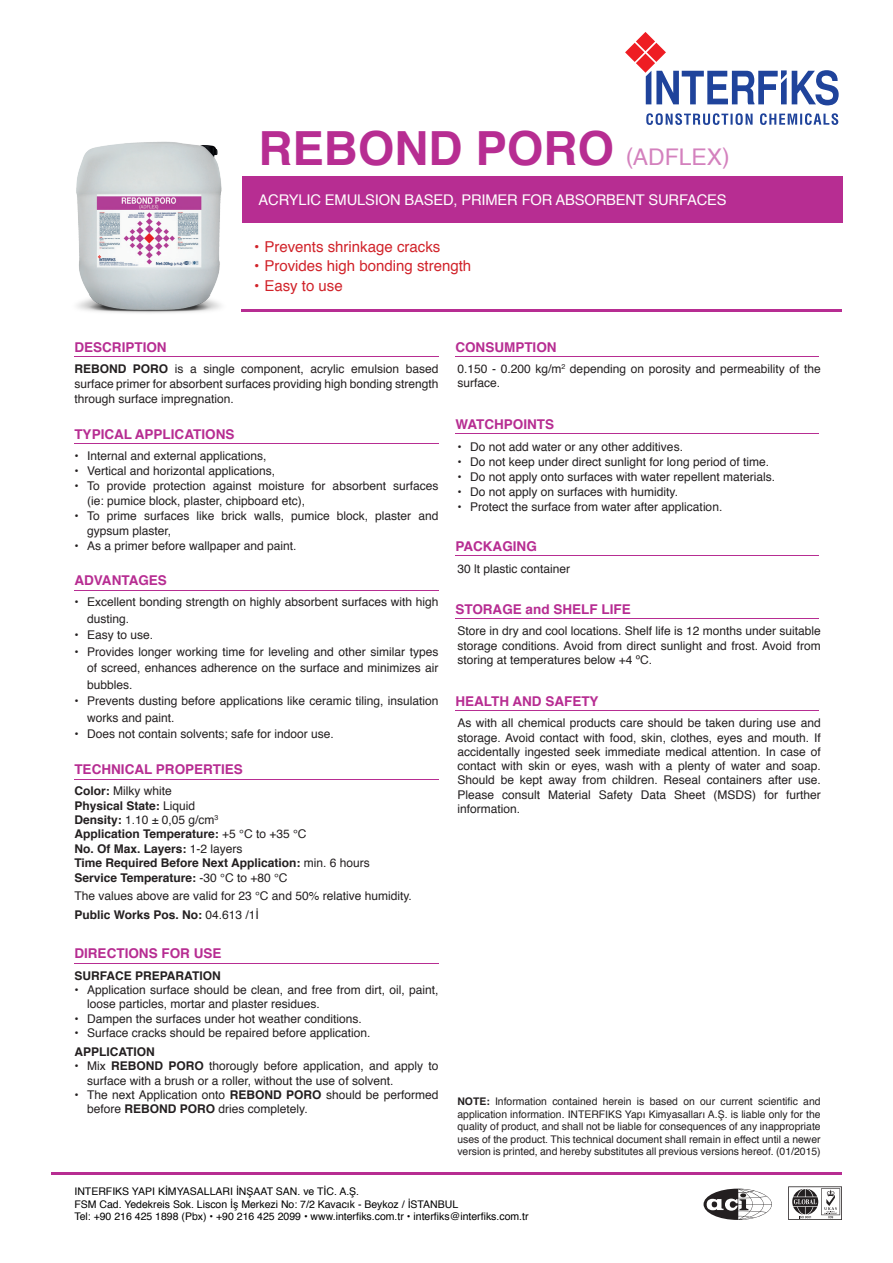
<style>
.page{position:relative;width:893px;height:1263px;background:#fff}
.page>*{position:absolute;margin:0;border:0;box-sizing:border-box;transform-origin:0 0}
.t1{font:700 47.1px "Helvetica";color:#b72d92}
.t2{font:15px "Helvetica";color:#d1232a}
.t3{font:14.7px "Helvetica";letter-spacing:-.01em;color:#fff}
.t4{font:700 13.5px "Helvetica";color:#b72d92}
.t5{font:12px/14.2px "Helvetica";color:#231f20}
.t6{font:700 12px/14.4px "Helvetica";color:#231f20}
.t7{font:10.5px/12.6px "Helvetica";color:#231f20;text-align:justify}
.t8{font:10.5px/12.6px "Helvetica";color:#000}
.s1{font-weight:400;font-size:22.95px}
.s2{font-weight:700}
.s3{font-weight:400}
</style>
<div class="page">
<hr style="left:242px;top:309px;width:600px;height:2px;background:#b72d92">
<hr style="left:51px;top:1172px;width:791px;height:2px;background:#b72d92">
<hr style="left:74px;top:356px;width:364px;height:1px;background:#b72d92">
<hr style="left:74px;top:443px;width:364px;height:1px;background:#b72d92">
<hr style="left:74px;top:590px;width:364px;height:1px;background:#b72d92">
<hr style="left:74px;top:779px;width:364px;height:1px;background:#b72d92">
<hr style="left:74px;top:963px;width:364px;height:1px;background:#b72d92">
<hr style="left:455px;top:356px;width:364px;height:1px;background:#b72d92">
<hr style="left:455px;top:433px;width:364px;height:1px;background:#b72d92">
<hr style="left:455px;top:555px;width:364px;height:1px;background:#b72d92">
<hr style="left:455px;top:618px;width:364px;height:1px;background:#b72d92">
<hr style="left:455px;top:710px;width:364px;height:1px;background:#b72d92">
<svg style="left:788px;top:1186px;width:54px;height:34px"></svg>
<svg style="left:703px;top:1188px;width:69px;height:32px"></svg>
<div style="left:242px;top:176px;width:601px;height:47px;background:#b72d92"></div>
<img style="left:76px;top:141px;width:146px;height:172px">
<svg style="left:625px;top:32px;width:214px;height:73px"></svg>
<svg style="left:646px;top:113px;width:192px;height:12px"></svg>
<h1 class="t1" style="left:259px;top:110px;width:473px">REBOND PORO <span class="s1">(ADFLEX)</span></h1>
<p class="t3" style="left:259px;top:188px;width:470px">ACRYLIC EMULSION BASED, PRIMER FOR ABSORBENT SURFACES</p>
<p class="t4" style="left:74px;top:336px;width:94px">DESCRIPTION</p>
<p class="t2" style="left:254px;top:235px;width:188px">• Prevents shrinkage cracks</p>
<p class="t2" style="left:254px;top:254px;width:219px">• Provides high bonding strength</p>
<p class="t2" style="left:254px;top:274px;width:90px">• Easy to use</p>
<p class="t4" style="left:455px;top:336px;width:103px">CONSUMPTION</p>
<p class="t5" style="left:74px;top:362px;width:365px;line-height:15px;text-align:justify"><span class="s2">REBOND PORO</span> is a single component, acrylic emulsion based surface primer for absorbent surfaces providing high bonding strength through surface impregnation.</p>
<p class="t5" style="left:457px;top:362px;width:365px">0.150 - 0.200 kg/m<sup>2</sup> depending on porosity and permeability of the surface.</p>
<p class="t5" style="left:457px;top:440px;width:227px">• Do not add water or any other additives.</p>
<p class="t5" style="left:457px;top:455px;width:313px">• Do not keep under direct sunlight for long period of time.</p>
<p class="t5" style="left:457px;top:470px;width:319px">• Do not apply onto surfaces with water repellent materials.</p>
<p class="t5" style="left:457px;top:485px;width:222px">• Do not apply on surfaces with humidity.</p>
<p class="t5" style="left:457px;top:500px;width:266px">• Protect the surface from water after application.</p>
<p class="t4" style="left:455px;top:414px;width:100px">WATCHPOINTS</p>
<p class="t4" style="left:74px;top:423px;width:161px">TYPICAL APPLICATIONS</p>
<p class="t5" style="left:74px;top:449px;width:194px">• Internal and external applications,</p>
<p class="t5" style="left:74px;top:464px;width:202px">• Vertical and horizontal applications,</p>
<p class="t5" style="left:87px;top:479px;width:353px;line-height:15px;text-indent:-13px">• To provide protection against moisture for absorbent surfaces (ie: pumice block, plaster, chipboard etc),</p>
<p class="t5" style="left:87px;top:509px;width:353px;line-height:15px;text-indent:-13px">• To prime surfaces like brick walls, pumice block, plaster and gypsum plaster,</p>
<p class="t5" style="left:74px;top:539px;width:224px">• As a primer before wallpaper and paint.</p>
<p class="t4" style="left:455px;top:536px;width:83px">PACKAGING</p>
<p class="t4" style="left:74px;top:569px;width:94px">ADVANTAGES</p>
<p class="t5" style="left:87px;top:594px;width:353px;line-height:16.5px;text-indent:-13px">• Excellent bonding strength on highly absorbent surfaces with high dusting.</p>
<p class="t5" style="left:74px;top:628px;width:80px">• Easy to use.</p>
<p class="t5" style="left:87px;top:644px;width:353px;line-height:16.5px;text-align:justify;text-indent:-13px">• Provides longer working time for leveling and other similar types of screed, enhances adherence on the surface and minimizes air bubbles.</p>
<p class="t5" style="left:87px;top:693px;width:353px;line-height:16.5px;text-indent:-13px">• Prevents dusting before applications like ceramic tiling, insulation works and paint.</p>
<p class="t5" style="left:74px;top:727px;width:261px">• Does not contain solvents; safe for indoor use.</p>
<p class="t4" style="left:74px;top:758px;width:170px">TECHNICAL PROPERTIES</p>
<p class="t6" style="left:74px;top:784px;width:297px">Color: <span class="s3">Milky white<br></span>Physical State: <span class="s3">Liquid<br></span>Density: <span class="s3">1.10 ± 0,05 g/cm</span><sup>3<br></sup>Application Temperature: <span class="s3">+5 °C to +35 °C<br></span>No. Of Max. Layers: <span class="s3">1-2 layers<br></span>Time Required Before Next Application: <span class="s3">min. 6 hours<br></span>Service Temperature: <span class="s3">-30 °C to +80 °C</span></p>
<p class="t5" style="left:74px;top:887px;width:339px;line-height:18.6px">The values above are valid for 23 °C and 50% relative humidity.<br><span class="s2">Public Works Pos. No:</span> 04.613 /1İ</p>
<p class="t4" style="left:74px;top:943px;width:149px">DIRECTIONS FOR USE</p>
<p class="t6" style="left:74px;top:968px;width:148px">SURFACE PREPARATION</p>
<p class="t5" style="left:87px;top:983px;width:353px;text-indent:-13px">• Application surface should be clean, and free from dirt, oil, paint, loose particles, mortar and plaster residues.</p>
<p class="t5" style="left:74px;top:1012px;width:289px">• Dampen the surfaces under hot weather conditions.</p>
<p class="t5" style="left:74px;top:1026px;width:298px">• Surface cracks should be repaired before application.</p>
<p class="t6" style="left:74px;top:1044px;width:82px">APPLICATION</p>
<p class="t5" style="left:87px;top:1059px;width:353px;text-indent:-13px">• Mix <span class="s2">REBOND PORO</span> thorougly before application, and apply to surface with a brush or a roller, without the use of solvent.</p>
<p class="t5" style="left:87px;top:1088px;width:353px;text-indent:-13px">• The next Application onto <span class="s2">REBOND PORO</span> should be performed before <span class="s2">REBOND PORO</span> dries completely.</p>
<p class="t5" style="left:457px;top:562px;width:114px">30 lt plastic container</p>
<p class="t4" style="left:455px;top:598px;width:177px">STORAGE and SHELF LIFE</p>
<p class="t5" style="left:457px;top:624px;width:365px;text-align:justify">Store in dry and cool locations. Shelf life is 12 months under suitable storage conditions. Avoid from direct sunlight and frost. Avoid from storing at temperatures below +4 ºC.</p>
<p class="t4" style="left:455px;top:690px;width:145px">HEALTH AND SAFETY</p>
<p class="t5" style="left:457px;top:716px;width:365px;text-align:justify">As with all chemical products care should be taken during use and storage. Avoid contact with food, skin, clothes, eyes and mouth. If accidentally ingested seek immediate medical attention. In case of contact with skin or eyes, wash with a plenty of water and soap.<br>Should be kept away from children. Reseal containers after use.<br>Please consult Material Safety Data Sheet (MSDS) for further information.</p>
<p class="t7" style="left:457px;top:1095px;width:365px"><span class="s2">NOTE:</span> Information contained herein is based on our current scientific and application information. INTERFIKS Yapı Kimyasalları A.Ş. is liable only for the quality of product, and shall not be liable for consequences of any inappropriate uses of the product. This technical document shall remain in effect until a newer version is printed, and hereby substitutes all previous versions hereof. (01/2015)</p>
<p class="t8" style="left:74px;top:1185px;width:456px">INTERFIKS YAPI KİMYASALLARI İNŞAAT SAN. ve TİC. A.Ş.<br>FSM Cad. Yedekreis Sok. Liscon İş Merkezi No: 7/2 Kavacık - Beykoz / İSTANBUL<br>Tel: +90 216 425 1898 (Pbx) • +90 216 425 2099 • www.interfiks.com.tr • interfiks@interfiks.com.tr</p>
</div>
